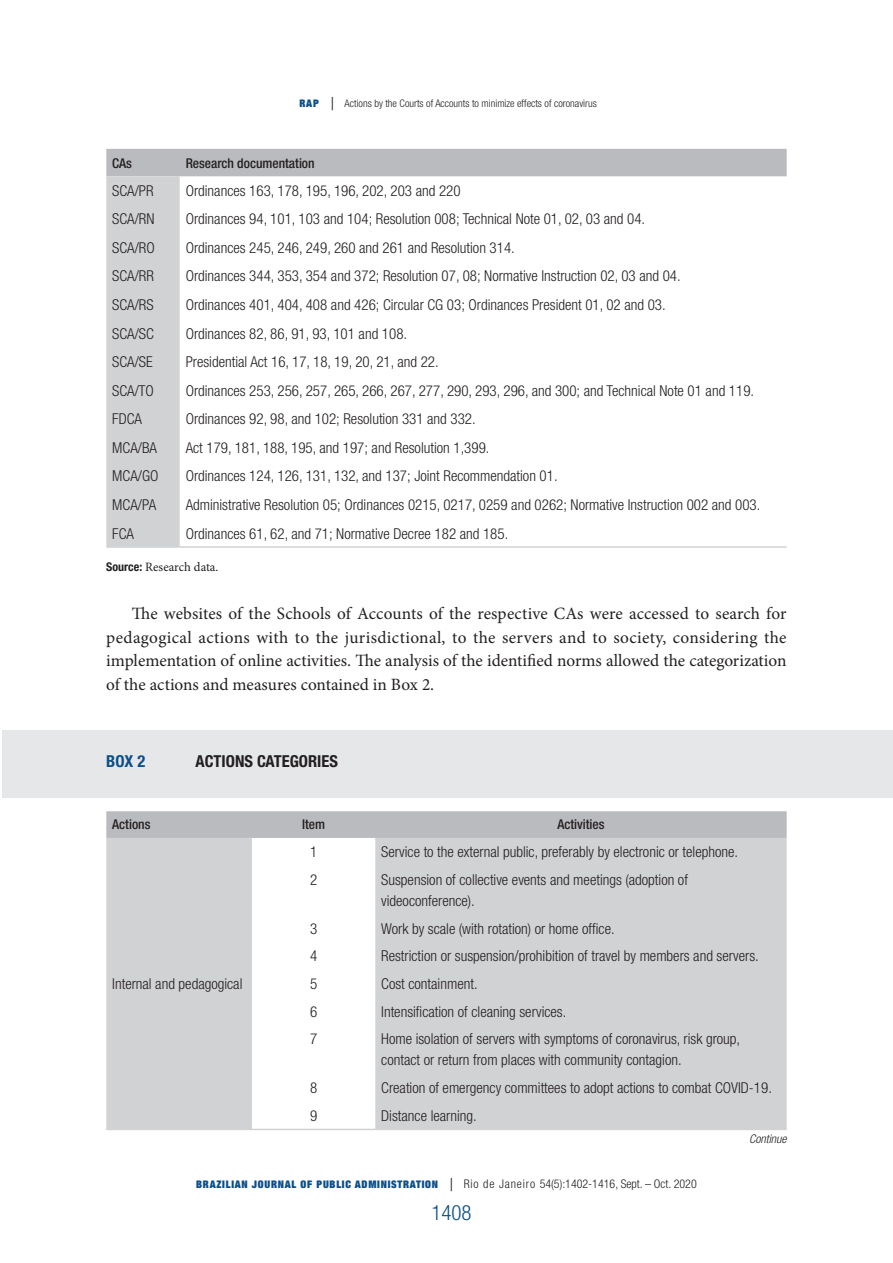
<style>
.page{position:relative;width:893px;height:1263px;background:#fff}
.page>*{position:absolute;margin:0;border:0;box-sizing:border-box;transform-origin:0 0}
.t1{font:300 condensed 21px "Helvetica Neue LT Std";color:#0c4f89}
.texto_3{font:17.25px/23.9px "Minion Pro";color:#231f20;text-align:justify}
.tit_tab{font:700 condensed 16.5px "Helvetica Neue LT Std";color:#231f20}
.tit_tab-2{font:700 condensed 16.5px "Helvetica Neue LT Std";color:#0c4f89}
.TEXTO_TAB{font:300 condensed 15px/21px "Helvetica Neue LT Std";color:#231f20}
.GARGANTA{font:500 condensed 13.5px "Helvetica Neue LT Std";color:#231f20}
.fonte{font:12.75px "Minion Pro";color:#231f20}
.t2{font:300 condensed 12px "Helvetica Neue LT Std";color:#231f20}
.TEXTO_TAB-2{font:italic 300 condensed 12px "Helvetica Neue LT Std";color:#231f20}
.t3{font:300 condensed 10.5px "Helvetica Neue LT Std";color:#231f20}
.s1{font-family:"Helvetica Neue";font-weight:900;font-stretch:expanded;color:#0c4f89}
.s2{font-size:18px}
.s3{font-family:"Helvetica Neue LT Std";font-weight:700;font-stretch:condensed;font-size:12px}
.s4{font-family:"Helvetica Neue";font-weight:900;font-stretch:expanded;font-size:10.5px;color:#0c4f89}
</style>
<div class="page">
<div style="left:2px;top:730px;width:891px;height:67px;background:#e6e7e9"></div>
<svg style="left:106px;top:149px;width:681px;height:397px"></svg>
<hr style="left:106px;top:546px;width:74px;height:2px;background:#d1d2d4">
<hr style="left:180px;top:546px;width:607px;height:2px;background:#d1d2d4">
<div style="left:106px;top:811px;width:681px;height:27px;background:#babbbe"></div>
<svg style="left:106px;top:838px;width:681px;height:291px;fill:#d1d2d4"></svg>
<hr style="left:106px;top:1129px;width:146px;height:1px;background:#d1d2d4">
<hr style="left:252px;top:1129px;width:123px;height:1px;background:#d1d2d4">
<hr style="left:375px;top:1129px;width:412px;height:1px;background:#d1d2d4">
<p class="t3" style="left:299px;top:98px;width:299px"><span class="s1">RAP</span> <span class="s2">|</span> Actions by the Courts of Accounts to minimize effects of coronavirus</p>
<p class="GARGANTA" style="left:112px;top:155px;width:21px">CAs</p>
<p class="GARGANTA" style="left:186px;top:155px;width:131px">Research documentation</p>
<p class="TEXTO_TAB" style="left:112px;top:180px;width:43px">SCA/PR</p>
<p class="TEXTO_TAB" style="left:186px;top:180px;width:276px">Ordinances 163, 178, 195, 196, 202, 203 and 220</p>
<p class="TEXTO_TAB" style="left:112px;top:208px;width:44px">SCA/RN</p>
<p class="TEXTO_TAB" style="left:186px;top:208px;width:461px">Ordinances 94, 101, 103 and 104; Resolution 008; Technical Note 01, 02, 03 and 04.</p>
<p class="TEXTO_TAB" style="left:112px;top:237px;width:44px">SCA/RO</p>
<p class="TEXTO_TAB" style="left:186px;top:237px;width:331px">Ordinances 245, 246, 249, 260 and 261 and Resolution 314.</p>
<p class="TEXTO_TAB" style="left:112px;top:265px;width:43px">SCA/RR</p>
<p class="TEXTO_TAB" style="left:186px;top:265px;width:496px">Ordinances 344, 353, 354 and 372; Resolution 07, 08; Normative Instruction 02, 03 and 04.</p>
<p class="TEXTO_TAB" style="left:112px;top:294px;width:43px">SCA/RS</p>
<p class="TEXTO_TAB" style="left:186px;top:294px;width:482px">Ordinances 401, 404, 408 and 426; Circular CG 03; Ordinances President 01, 02 and 03.</p>
<p class="TEXTO_TAB" style="left:112px;top:323px;width:43px">SCA/SC</p>
<p class="TEXTO_TAB" style="left:186px;top:323px;width:223px">Ordinances 82, 86, 91, 93, 101 and 108.</p>
<p class="TEXTO_TAB" style="left:112px;top:351px;width:42px">SCA/SE</p>
<p class="TEXTO_TAB" style="left:186px;top:351px;width:255px">Presidential Act 16, 17, 18, 19, 20, 21, and 22.</p>
<p class="TEXTO_TAB" style="left:112px;top:380px;width:43px">SCA/TO</p>
<p class="TEXTO_TAB" style="left:186px;top:380px;width:570px">Ordinances 253, 256, 257, 265, 266, 267, 277, 290, 293, 296, and 300; and Technical Note 01 and 119.</p>
<p class="TEXTO_TAB" style="left:112px;top:408px;width:31px">FDCA</p>
<p class="TEXTO_TAB" style="left:186px;top:408px;width:292px">Ordinances 92, 98, and 102; Resolution 331 and 332.</p>
<p class="TEXTO_TAB" style="left:112px;top:437px;width:46px">MCA/BA</p>
<p class="TEXTO_TAB" style="left:186px;top:437px;width:305px">Act 179, 181, 188, 195, and 197; and Resolution 1,399.</p>
<p class="TEXTO_TAB" style="left:112px;top:465px;width:48px">MCA/GO</p>
<p class="TEXTO_TAB" style="left:186px;top:465px;width:373px">Ordinances 124, 126, 131, 132, and 137; Joint Recommendation 01.</p>
<p class="TEXTO_TAB" style="left:112px;top:494px;width:45px">MCA/PA</p>
<p class="TEXTO_TAB" style="left:186px;top:494px;width:576px">Administrative Resolution 05; Ordinances 0215, 0217, 0259 and 0262; Normative Instruction 002 and 003.</p>
<p class="TEXTO_TAB" style="left:112px;top:523px;width:23px">FCA</p>
<p class="TEXTO_TAB" style="left:186px;top:523px;width:324px">Ordinances 61, 62, and 71; Normative Decree 182 and 185.</p>
<p class="fonte" style="left:106px;top:558px;width:114px"><span class="s3">Source:</span> Research data.</p>
<p class="texto_3" style="left:106px;top:601px;width:682px;text-indent:26px">The websites of the Schools of Accounts of the respective CAs were accessed to search for pedagogical actions with to the jurisdictional, to the servers and to society, considering the implementation of online activities. The analysis of the identified norms allowed the categorization of the actions and measures contained in Box 2.</p>
<p class="tit_tab-2" style="left:106px;top:751px;width:41px">BOX 2</p>
<p class="tit_tab" style="left:196px;top:751px;width:144px">ACTIONS CATEGORIES</p>
<p class="GARGANTA" style="left:112px;top:816px;width:40px">Actions</p>
<p class="GARGANTA" style="left:302px;top:816px;width:24px">Item</p>
<p class="GARGANTA" style="left:557px;top:816px;width:49px">Activities</p>
<p class="TEXTO_TAB" style="left:112px;top:973px;width:132px">Internal and pedagogical</p>
<p class="TEXTO_TAB" style="left:310px;top:841px;width:9px">1</p>
<p class="TEXTO_TAB" style="left:381px;top:841px;width:358px">Service to the external public, preferably by electronic or telephone.</p>
<p class="TEXTO_TAB" style="left:310px;top:869px;width:9px">2</p>
<p class="TEXTO_TAB" style="left:381px;top:869px;width:308px">Suspension of collective events and meetings (adoption of videoconference).</p>
<p class="TEXTO_TAB" style="left:310px;top:918px;width:9px">3</p>
<p class="TEXTO_TAB" style="left:381px;top:918px;width:235px">Work by scale (with rotation) or home office.</p>
<p class="TEXTO_TAB" style="left:310px;top:945px;width:9px">4</p>
<p class="TEXTO_TAB" style="left:381px;top:945px;width:379px">Restriction or suspension/prohibition of travel by members and servers.</p>
<p class="TEXTO_TAB" style="left:310px;top:973px;width:9px">5</p>
<p class="TEXTO_TAB" style="left:381px;top:973px;width:98px">Cost containment.</p>
<p class="TEXTO_TAB" style="left:310px;top:1001px;width:9px">6</p>
<p class="TEXTO_TAB" style="left:381px;top:1001px;width:187px">Intensification of cleaning services.</p>
<p class="TEXTO_TAB" style="left:310px;top:1028px;width:9px">7</p>
<p class="TEXTO_TAB" style="left:381px;top:1028px;width:360px">Home isolation of servers with symptoms of coronavirus, risk group, contact or return from places with community contagion.</p>
<p class="TEXTO_TAB" style="left:310px;top:1077px;width:9px">8</p>
<p class="TEXTO_TAB" style="left:381px;top:1077px;width:392px">Creation of emergency committees to adopt actions to combat COVID-19.</p>
<p class="TEXTO_TAB" style="left:310px;top:1105px;width:9px">9</p>
<p class="TEXTO_TAB" style="left:381px;top:1105px;width:97px">Distance learning.</p>
<p class="TEXTO_TAB-2" style="left:749px;top:1131px;width:39px">Continue</p>
<p class="t2" style="left:196px;top:1176px;width:502px"><span class="s4">BRAZILIAN JOURNAL OF PUBLIC ADMINISTRATION</span> <span class="s2">|</span> Rio de Janeiro 54(5):1402-1416, Sept. – Oct. 2020</p>
<h1 class="t1" style="left:431px;top:1200px;width:42px">1408</h1>
</div>
